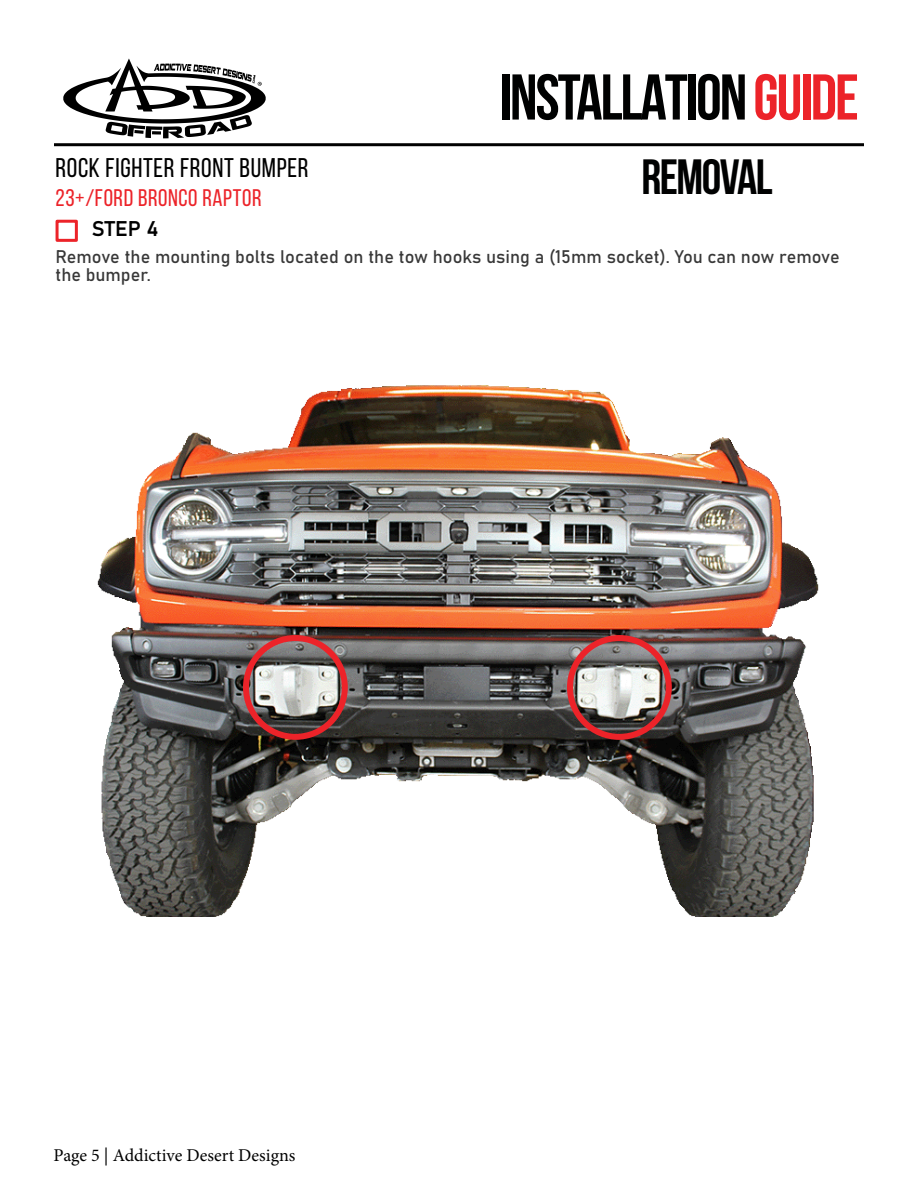
<style>
.page{position:relative;width:918px;height:1188px;background:#fff}
.page>*{position:absolute;margin:0;border:0;box-sizing:border-box;transform-origin:0 0}
.t1{font:700 64.5px "Bebas Neue";letter-spacing:-.03em;color:#000101}
.t2{font:700 49.5px "Bebas Neue";letter-spacing:-.03em;color:#000101}
.t3{font:27px "Bebas Neue";letter-spacing:.025em;color:#000}
.t4{font:24px "Bebas Neue";letter-spacing:.025em;color:#ec2329}
.t5{font:21px "Bahnschrift";color:#000}
.t6{font:18px/18px "Bahnschrift";color:#383838}
.t7{font:18px "Minion Pro";color:#000}
.s1{color:#ec2329}
</style>
<div class="page">
<hr style="left:54px;top:143px;width:810px;height:3px;background:#000">
<svg style="left:63px;top:59px;width:203px;height:79px"></svg>
<div style="left:56px;top:220px;width:22px;height:22px;border:3px solid #ec2329"></div>
<img style="left:97px;top:385px;width:722px;height:532px">
<div style="left:243px;top:635px;width:105px;height:105px;border:6px solid #ec2329;border-radius:50%"></div>
<div style="left:567px;top:635px;width:105px;height:105px;border:6px solid #ec2329;border-radius:50%"></div>
<h3 class="t3" style="left:56px;top:153px;width:254px">ROCK FIGHTER FRONT BUMPER</h3>
<h3 class="t4" style="left:56px;top:185px;width:208px">23+/FORD BRONCO RAPTOR</h3>
<h1 class="t1" style="left:500px;top:62px;width:361px">INSTALLATION<span class="s1">GUIDE</span></h1>
<h2 class="t2" style="left:641px;top:150px;width:133px">REMOVAL</h2>
<p class="t5" style="left:92px;top:213px;width:68px">STEP 4</p>
<p class="t6" style="left:56px;top:247px;width:786px">Remove the mounting bolts located on the tow hooks using a (15mm socket). You can now remove the bumper.</p>
<p class="t7" style="left:54px;top:1143px;width:243px">Page 5 | Addictive Desert Designs</p>
</div>
